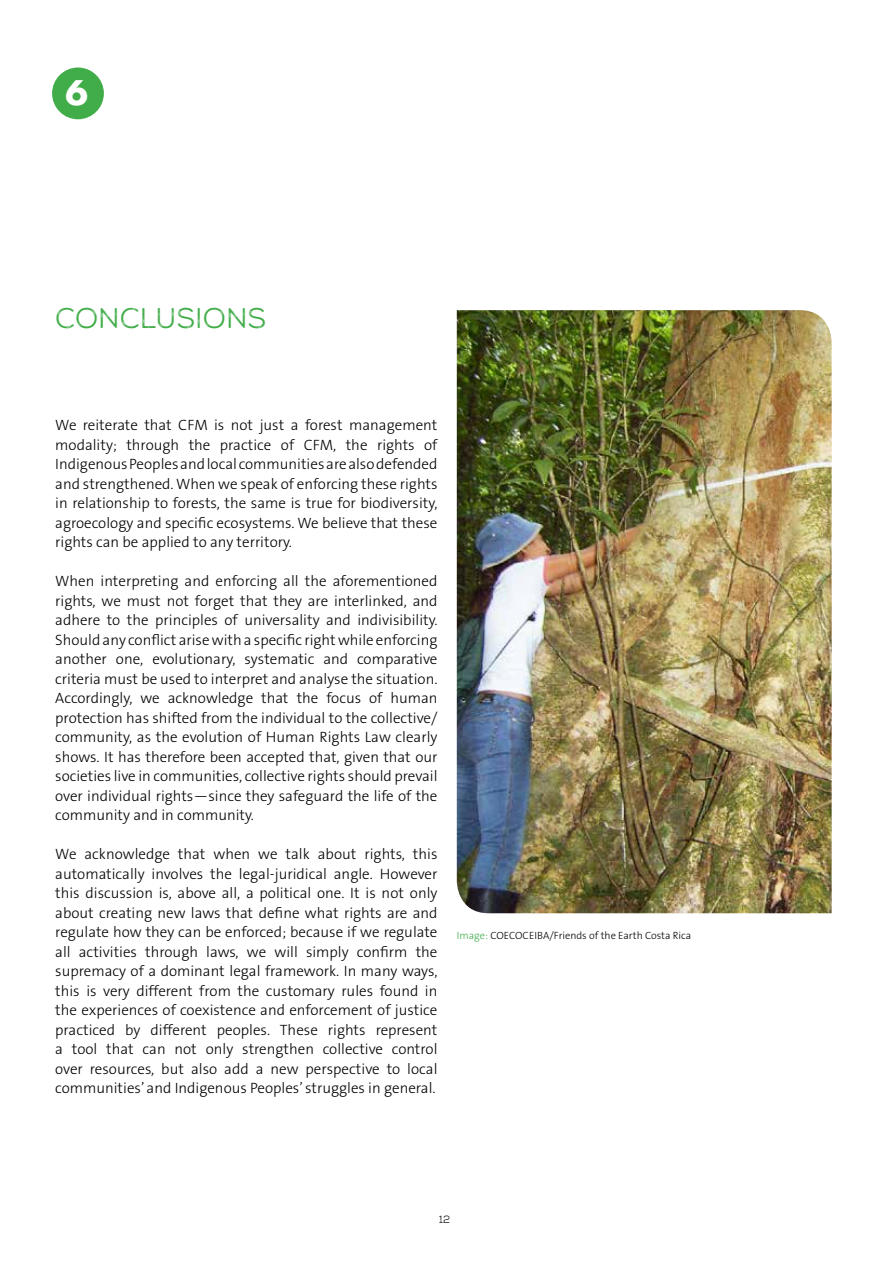
<style>
.page{position:relative;width:893px;height:1263px;background:#fff}
.page>*{position:absolute;margin:0;border:0;box-sizing:border-box;transform-origin:0 0}
.t1{font:700 33px "Futura";color:#fff}
.t2{font:28.5px "Nexa Rust Sans Book 02";color:#41ad49}
.t3{font:300 15px/19.5px "The Sans B3";color:#000;text-align:justify}
.t4{font:300 10.5px "The Sans B3";color:#000}
.t5{font:10.5px "Nexa Rust Sans Book 02";color:#000}
.s1{color:#41ad49}
</style>
<div class="page">
<div style="left:52px;top:67px;width:52px;height:52px;background:#41ad49;border-radius:50%"></div>
<img style="left:457px;top:310px;width:375px;height:603px">
<h1 class="t1" style="left:65px;top:68px;width:24px">6</h1>
<h2 class="t2" style="left:55px;top:302px;width:213px">CONCLUSIONS</h2>
<p class="t3" style="left:55px;top:416px;width:384px">We reiterate that CFM is not just a forest management modality; through the practice of CFM, the rights of Indigenous Peoples and local communities are also defended and strengthened. When we speak of enforcing these rights in relationship to forests, the same is true for biodiversity, agroecology and specific ecosystems. We believe that these rights can be applied to any territory.</p>
<p class="t3" style="left:55px;top:572px;width:384px">When interpreting and enforcing all the aforementioned rights, we must not forget that they are interlinked, and adhere to the principles of universality and indivisibility.<br>Should any conflict arise with a specific right while enforcing another one, evolutionary, systematic and comparative criteria must be used to interpret and analyse the situation.<br>Accordingly, we acknowledge that the focus of human protection has shifted from the individual to the collective/ community, as the evolution of Human Rights Law clearly shows. It has therefore been accepted that, given that our societies live in communities, collective rights should prevail over individual rights—since they safeguard the life of the community and in community.</p>
<p class="t3" style="left:55px;top:845px;width:384px">We acknowledge that when we talk about rights, this automatically involves the legal-juridical angle. However this discussion is, above all, a political one. It is not only about creating new laws that define what rights are and regulate how they can be enforced; because if we regulate all activities through laws, we will simply confirm the supremacy of a dominant legal framework. In many ways, this is very different from the customary rules found in the experiences of coexistence and enforcement of justice practiced by different peoples. These rights represent a tool that can not only strengthen collective control over resources, but also add a new perspective to local communities’ and Indigenous Peoples’ struggles in general.</p>
<p class="t4" style="left:457px;top:930px;width:236px"><span class="s1">Image:</span> COECOCEIBA/Friends of the Earth Costa Rica</p>
<p class="t5" style="left:439px;top:1213px;width:13px">12</p>
</div>
